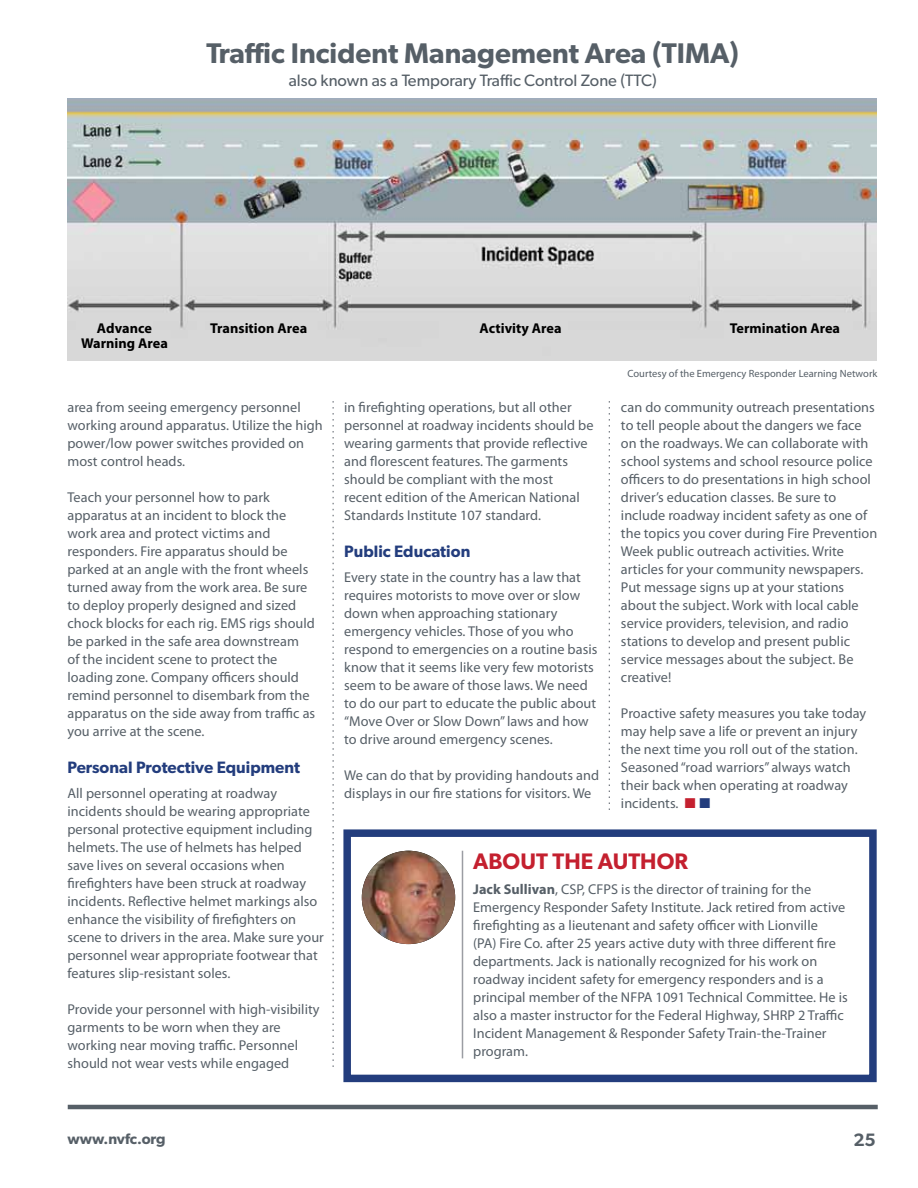
<style>
.page{position:relative;width:918px;height:1188px;background:#fff}
.page>*{position:absolute;margin:0;border:0;box-sizing:border-box;transform-origin:0 0}
.t1{font:600 28.5px "Gibson";letter-spacing:.005em;color:#565f67}
.t2{font:600 22.5px "Gibson";letter-spacing:.005em;color:#c4202f}
.t3{font:600 18px "Gibson";color:#565f67}
.t4{font:16.5px "Gibson";letter-spacing:.005em;color:#565f67}
.t5{font:600 16.5px "Gibson";letter-spacing:.005em;color:#233d7d}
.t6{font:600 15px "Gibson";color:#565f67}
.t7{font:14.25px/18px "Myriad Pro";letter-spacing:.005em;color:#565f67}
.t8{font:700 14.25px/15px "Myriad Pro";letter-spacing:.005em;color:#000;text-align:center}
.t9{font:10.5px "Myriad Pro";letter-spacing:.005em;color:#565f67}
.s1{color:#c4202f}
.s2{color:#233d7d}
.s3{font-weight:700}
</style>
<div class="page">
<hr style="left:68px;top:1105px;width:810px;height:4px;background:#565f67">
<svg style="left:333px;top:401px;width:1px;height:666px"></svg>
<svg style="left:609px;top:401px;width:1px;height:409px"></svg>
<img style="left:68px;top:99px;width:809px;height:262px">
<div style="left:343px;top:829px;width:534px;height:253px;background:#fff;border:8px solid #233d7d"></div>
<img style="left:362px;top:851px;width:93px;height:93px;border-radius:47px">
<hr style="left:462px;top:851px;width:1px;height:207px;background:#9b9da3">
<h1 class="t1" style="left:206px;top:36px;width:534px">Traffic Incident Management Area (TIMA)</h1>
<p class="t4" style="left:289px;top:70px;width:369px">also known as a Temporary Traffic Control Zone (TTC)</p>
<p class="t8" style="left:81px;top:320px;width:88px">Advance<br>Warning Area</p>
<p class="t8" style="left:210px;top:320px;width:99px">Transition Area</p>
<p class="t8" style="left:480px;top:320px;width:84px">Activity Area</p>
<p class="t8" style="left:730px;top:320px;width:112px">Termination Area</p>
<p class="t7" style="left:68px;top:398px;width:257px">area from seeing emergency personnel working around apparatus. Utilize the high power/low power switches provided on most control heads.</p>
<p class="t7" style="left:68px;top:488px;width:249px">Teach your personnel how to park apparatus at an incident to block the work area and protect victims and responders. Fire apparatus should be parked at an angle with the front wheels turned away from the work area. Be sure to deploy properly designed and sized chock blocks for each rig. EMS rigs should be parked in the safe area downstream<br>of the incident scene to protect the loading zone. Company officers should remind personnel to disembark from the apparatus on the side away from traffic as you arrive at the scene.</p>
<p class="t5" style="left:68px;top:758px;width:234px">Personal Protective Equipment</p>
<p class="t7" style="left:68px;top:784px;width:258px">All personnel operating at roadway incidents should be wearing appropriate personal protective equipment including helmets. The use of helmets has helped save lives on several occasions when firefighters have been struck at roadway incidents. Reflective helmet markings also enhance the visibility of firefighters on scene to drivers in the area. Make sure your personnel wear appropriate footwear that features slip-resistant soles.</p>
<p class="t7" style="left:68px;top:1000px;width:254px">Provide your personnel with high-visibility garments to be worn when they are working near moving traffic. Personnel should not wear vests while engaged</p>
<p class="t7" style="left:344px;top:398px;width:251px">in firefighting operations, but all other personnel at roadway incidents should be wearing garments that provide reflective and florescent features. The garments should be compliant with the most recent edition of the American National Standards Institute 107 standard.</p>
<p class="t5" style="left:344px;top:542px;width:128px">Public Education</p>
<p class="t7" style="left:344px;top:568px;width:255px">Every state in the country has a law that requires motorists to move over or slow down when approaching stationary emergency vehicles. Those of you who respond to emergencies on a routine basis know that it seems like very few motorists seem to be aware of those laws. We need to do our part to educate the public about “Move Over or Slow Down” laws and how to drive around emergency scenes.</p>
<p class="t7" style="left:344px;top:766px;width:256px">We can do that by providing handouts and displays in our fire stations for visitors. We</p>
<p class="t9" style="left:627px;top:367px;width:252px">Courtesy of the Emergency Responder Learning Network</p>
<p class="t7" style="left:621px;top:398px;width:258px">can do community outreach presentations to tell people about the dangers we face on the roadways. We can collaborate with school systems and school resource police officers to do presentations in high school driver’s education classes. Be sure to include roadway incident safety as one of the topics you cover during Fire Prevention Week public outreach activities. Write articles for your community newspapers.<br>Put message signs up at your stations about the subject. Work with local cable service providers, television, and radio stations to develop and present public service messages about the subject. Be creative!</p>
<p class="t7" style="left:621px;top:704px;width:247px">Proactive safety measures you take today may help save a life or prevent an injury the next time you roll out of the station.<br>Seasoned “road warriors” always watch their back when operating at roadway incidents. <span class="s1">■</span> <span class="s2">■</span></p>
<h2 class="t2" style="left:473px;top:848px;width:216px">ABOUT THE AUTHOR</h2>
<p class="t7" style="left:473px;top:880px;width:376px"><span class="s3">Jack Sullivan</span>, CSP, CFPS is the director of training for the Emergency Responder Safety Institute. Jack retired from active firefighting as a lieutenant and safety officer with Lionville<br>(PA) Fire Co. after 25 years active duty with three different fire departments. Jack is nationally recognized for his work on roadway incident safety for emergency responders and is a principal member of the NFPA 1091 Technical Committee. He is also a master instructor for the Federal Highway, SHRP 2 Traffic Incident Management &amp; Responder Safety Train-the-Trainer program.</p>
<p class="t6" style="left:68px;top:1130px;width:100px">www.nvfc.org</p>
<p class="t3" style="left:853px;top:1129px;width:24px">25</p>
</div>
